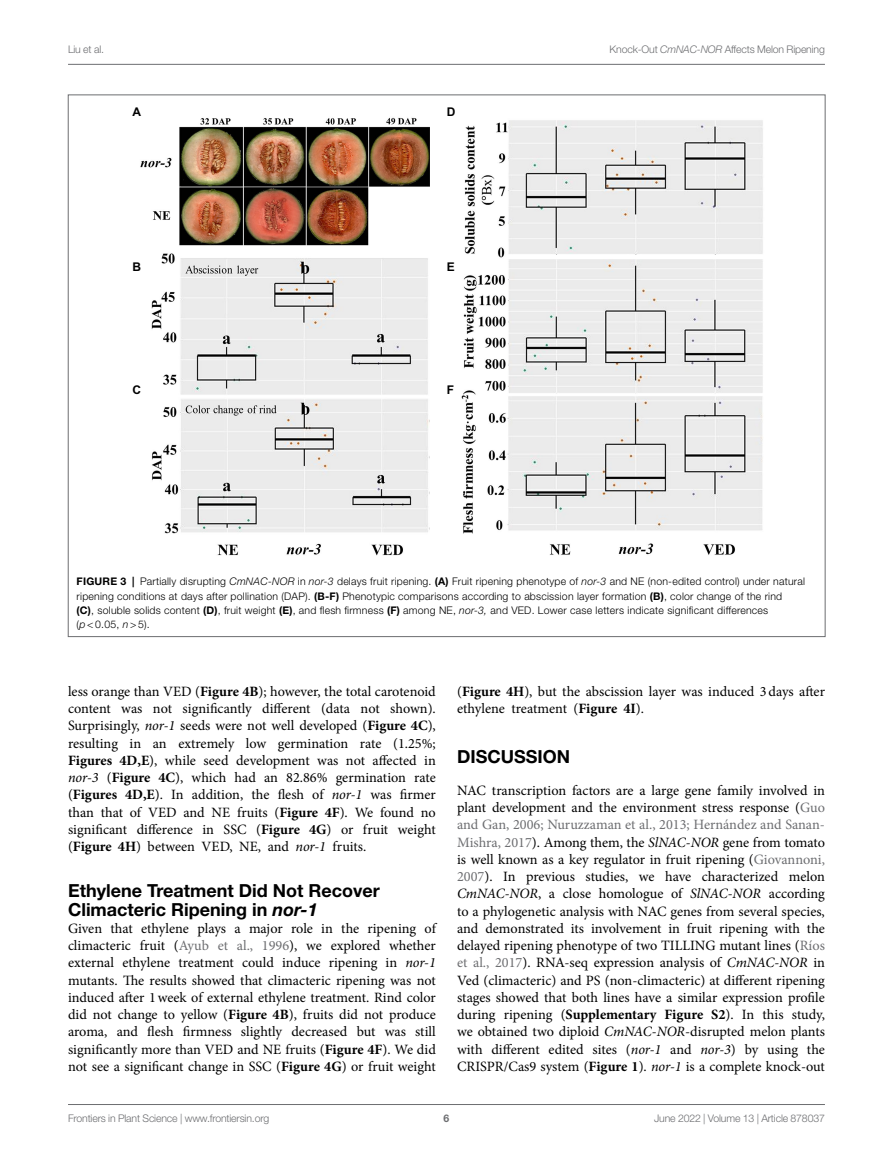
<style>
.page{position:relative;width:893px;height:1170px;background:#fff}
.page>*{position:absolute;margin:0;border:0;box-sizing:border-box;transform-origin:0 0}
.HEAD_2{font:700 18px/18.8px "Helvetica Neue LT Std";color:#000}
.HEAD_1{font:700 18px "Helvetica Neue LT Std";color:#000}
.TEXT_FLUSH{font:14.25px/17.2px "Minion Pro";color:#000;text-align:justify}
.t1{font:700 12px "Arial";color:#000}
.FIG_LEG{font:300 10.5px/14.2px "Helvetica Neue LT Std";letter-spacing:.02em;color:#000}
.t2{font:300 10.5px "Helvetica Neue LT Std";letter-spacing:-.015em;color:#6d6e71}
.t3{font:700 10.5px "Helvetica Neue LT Std";color:#6d6e71}
.s1{font-style:italic}
.s2{font-weight:700}
.s3{color:#6d6e71}
</style>
<div class="page">
<hr style="left:68px;top:64px;width:757px;height:1px;background:#6d6e71">
<hr style="left:68px;top:1104px;width:757px;height:1px;background:#6d6e71">
<img style="left:140px;top:117px;width:623px;height:439px">
<p class="t2" style="left:68px;top:42px;width:38px">Liu et al.</p>
<p class="t2" style="left:610px;top:42px;width:217px">Knock-Out <span class="s1">CmNAC</span>-<span class="s1">NOR</span> Affects Melon Ripening</p>
<p class="t1" style="left:132px;top:104px;width:10px">A</p>
<p class="t1" style="left:447px;top:104px;width:10px">D</p>
<p class="t1" style="left:132px;top:258px;width:10px">B</p>
<p class="t1" style="left:447px;top:258px;width:10px">E</p>
<p class="t1" style="left:132px;top:381px;width:10px">C</p>
<p class="t1" style="left:447px;top:381px;width:9px">F</p>
<p class="FIG_LEG" style="left:77px;top:574px;width:730px"><span class="s2">FIGURE 3 |</span> Partially disrupting <span class="s1">CmNAC-NOR</span> in <span class="s1">nor-3</span> delays fruit ripening. <span class="s2">(A)</span> Fruit ripening phenotype of <span class="s1">nor-3</span> and NE (non-edited control) under natural ripening conditions at days after pollination (DAP). <span class="s2">(B-F)</span> Phenotypic comparisons according to abscission layer formation <span class="s2">(B)</span>, color change of the rind<br><span class="s2">(C)</span>, soluble solids content <span class="s2">(D)</span>, fruit weight <span class="s2">(E)</span>, and flesh firmness <span class="s2">(F)</span> among NE, <span class="s1">nor-3,</span> and VED. Lower case letters indicate significant differences<br>(<span class="s1">p</span> &lt; 0.05, <span class="s1">n</span> &gt; 5).</p>
<p class="TEXT_FLUSH" style="left:68px;top:682px;width:369px">less orange than VED (<span class="s2">Figure 4B</span>); however, the total carotenoid content was not significantly different (data not shown).<br>Surprisingly, <span class="s1">nor-1</span> seeds were not well developed (<span class="s2">Figure 4C</span>), resulting in an extremely low germination rate (1.25%; <span class="s2">Figures 4D,E</span>), while seed development was not affected in <span class="s1">nor-3</span> (<span class="s2">Figure 4C</span>), which had an 82.86% germination rate (<span class="s2">Figures 4D,E</span>). In addition, the flesh of <span class="s1">nor-1</span> was firmer than that of VED and NE fruits (<span class="s2">Figure 4F</span>). We found no significant difference in SSC (<span class="s2">Figure 4G</span>) or fruit weight (<span class="s2">Figure 4H</span>) between VED, NE, and <span class="s1">nor-1</span> fruits.</p>
<p class="HEAD_2" style="left:68px;top:880px;width:313px">Ethylene Treatment Did Not Recover<br>Climacteric Ripening in <span class="s1">nor-1</span></p>
<p class="TEXT_FLUSH" style="left:68px;top:919px;width:369px">Given that ethylene plays a major role in the ripening of climacteric fruit (<span class="s3">Ayub et al., 1996</span>), we explored whether external ethylene treatment could induce ripening in <span class="s1">nor-1 </span>mutants. The results showed that climacteric ripening was not induced after 1week of external ethylene treatment. Rind color did not change to yellow (<span class="s2">Figure 4B</span>), fruits did not produce aroma, and flesh firmness slightly decreased but was still significantly more than VED and NE fruits (<span class="s2">Figure 4F</span>). We did not see a significant change in SSC (<span class="s2">Figure 4G</span>) or fruit weight</p>
<p class="TEXT_FLUSH" style="left:457px;top:682px;width:369px">(<span class="s2">Figure 4H</span>), but the abscission layer was induced 3days after ethylene treatment (<span class="s2">Figure 4I</span>).</p>
<p class="HEAD_1" style="left:457px;top:745px;width:115px">DISCUSSION</p>
<p class="TEXT_FLUSH" style="left:457px;top:781px;width:369px">NAC transcription factors are a large gene family involved in plant development and the environment stress response (<span class="s3">Guo and Gan, 2006; Nuruzzaman et al., 2013; Hernández and Sanan-Mishra, 2017</span>). Among them, the <span class="s1">SlNAC-NOR</span> gene from tomato is well known as a key regulator in fruit ripening (<span class="s3">Giovannoni, 2007</span>). In previous studies, we have characterized melon <span class="s1">CmNAC-NOR</span>, a close homologue of <span class="s1">SlNAC-NOR</span> according to a phylogenetic analysis with NAC genes from several species, and demonstrated its involvement in fruit ripening with the delayed ripening phenotype of two TILLING mutant lines (<span class="s3">Ríos et al., 2017</span>). RNA-seq expression analysis of <span class="s1">CmNAC-NOR</span> in Ved (climacteric) and PS (non-climacteric) at different ripening stages showed that both lines have a similar expression profile during ripening (<span class="s2">Supplementary Figure S2</span>). In this study, we obtained two diploid <span class="s1">CmNAC-NOR</span>-disrupted melon plants with different edited sites (<span class="s1">nor-1</span> and <span class="s1">nor-3</span>) by using the CRISPR/Cas9 system (<span class="s2">Figure 1</span>). <span class="s1">nor-1</span> is a complete knock-out</p>
<p class="t2" style="left:68px;top:1111px;width:203px">Frontiers in Plant Science | www.frontiersin.org</p>
<p class="t3" style="left:444px;top:1111px;width:7px">6</p>
<p class="t2" style="left:654px;top:1111px;width:172px">June 2022 | Volume 13 | Article 878037</p>
</div>
